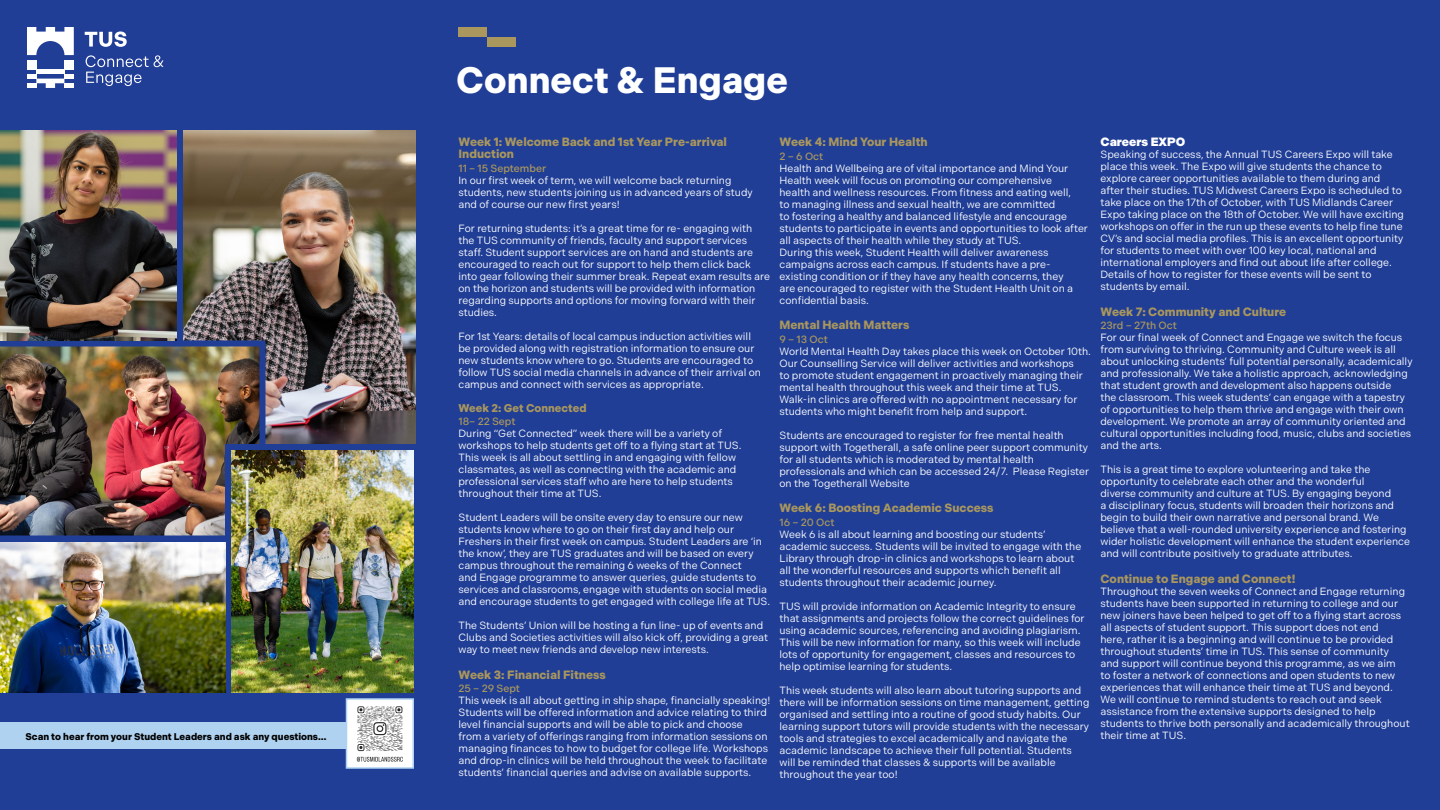
<style>
.page{position:relative;width:1440px;height:810px;background:#203e96}
.page>*{position:absolute;margin:0;border:0;box-sizing:border-box;transform-origin:0 0}
.t1{font:700 36.75px "Indivisible";color:#fff}
.t2{font:700 12px/12px "Indivisible";color:#aa975d}
.t3{font:900 12px "Indivisible";color:#fff}
.t4{font:700 11.25px "Indivisible";color:#aa975d}
.t5{font:10.5px/12px "Indivisible";color:#fff}
.t6{font:500 10.5px "Indivisible";color:#aa975d}
.t7{font:700 9.75px "Indivisible";color:#000}
</style>
<div class="page">
<div style="left:458px;top:27px;width:29px;height:10px;background:#aa975d"></div>
<div style="left:487px;top:37px;width:29px;height:10px;background:#aa975d"></div>
<svg style="left:27px;top:27px;width:47px;height:28px"></svg>
<div style="left:64px;top:83px;width:10px;height:5px;background:#fff"></div>
<div style="left:27px;top:83px;width:9px;height:5px;background:#fff"></div>
<div style="left:27px;top:74px;width:9px;height:5px;background:#fff"></div>
<div style="left:64px;top:74px;width:10px;height:5px;background:#fff"></div>
<div style="left:36px;top:69px;width:28px;height:5px;background:#fff"></div>
<svg style="left:36px;top:79px;width:28px;height:9px"></svg>
<div style="left:64px;top:60px;width:10px;height:9px;background:#fff"></div>
<div style="left:27px;top:60px;width:9px;height:9px;background:#fff"></div>
<svg style="left:85px;top:31px;width:42px;height:16px"></svg>
<svg style="left:86px;top:55px;width:78px;height:31px"></svg>
<img style="left:183px;top:130px;width:232px;height:314px">
<img style="left:0;top:340px;width:266px;height:196px">
<img style="left:232px;top:451px;width:181px;height:241px">
<div style="left:225px;top:444px;width:195px;height:255px;border:6px solid #203e96"></div>
<img style="left:0;top:542px;width:225px;height:151px">
<img style="left:0;top:130px;width:177px;height:210px">
<div style="left:0;top:722px;width:413px;height:26px;background:#afd2f0"></div>
<img style="left:349px;top:701px;width:62px;height:65px">
<div style="left:346px;top:698px;width:68px;height:71px;border:2px solid #afd2f0"></div>
<p class="t7" style="left:26px;top:730px;width:303px">Scan to hear from your Student Leaders and ask any questions…</p>
<h1 class="t1" style="left:456px;top:59px;width:333px">Connect &amp; Engage</h1>
<p class="t2" style="left:458px;top:136px;width:270px">Week 1: Welcome Back and 1st Year Pre-arrival<br>Induction</p>
<p class="t6" style="left:458px;top:162px;width:89px">11 – 15 September</p>
<p class="t5" style="left:458px;top:174px;width:296px">In our first week of term, we will welcome back returning students, new students joining us in advanced years of study and of course our new first years!</p>
<p class="t5" style="left:458px;top:222px;width:313px">For returning students: it’s a great time for re- engaging with the TUS community of friends, faculty and support services staff. Student support services are on hand and students are encouraged to reach out for support to help them click back into gear following their summer break. Repeat exam results are on the horizon and students will be provided with information regarding supports and options for moving forward with their studies.</p>
<p class="t5" style="left:458px;top:330px;width:304px">For 1st Years: details of local campus induction activities will be provided along with registration information to ensure our new students know where to go. Students are encouraged to follow TUS social media channels in advance of their arrival on campus and connect with services as appropriate.</p>
<p class="t4" style="left:458px;top:401px;width:130px">Week 2: Get Connected</p>
<p class="t6" style="left:458px;top:415px;width:59px">18– 22 Sept</p>
<p class="t5" style="left:458px;top:427px;width:284px">During “Get Connected” week there will be a variety of workshops to help students get off to a flying start at TUS.<br>This week is all about settling in and engaging with fellow classmates, as well as connecting with the academic and professional services staff who are here to help students throughout their time at TUS.</p>
<p class="t5" style="left:458px;top:511px;width:313px">Student Leaders will be onsite every day to ensure our new students know where to go on their first day and help our Freshers in their first week on campus. Student Leaders are ‘in the know’, they are TUS graduates and will be based on every campus throughout the remaining 6 weeks of the Connect<br>and Engage programme to answer queries, guide students to services and classrooms, engage with students on social media and encourage students to get engaged with college life at TUS.</p>
<p class="t5" style="left:458px;top:620px;width:311px">The Students’ Union will be hosting a fun line- up of events and<br>Clubs and Societies activities will also kick off, providing a great way to meet new friends and develop new interests.</p>
<p class="t2" style="left:458px;top:668px;width:149px">Week 3: Financial Fitness</p>
<p class="t6" style="left:458px;top:682px;width:63px">25 – 29 Sept</p>
<p class="t5" style="left:458px;top:694px;width:314px">This week is all about getting in ship shape, financially speaking!<br>Students will be offered information and advice relating to third level financial supports and will be able to pick and choose<br>from a variety of offerings ranging from information sessions on managing finances to how to budget for college life. Workshops and drop-in clinics will be held throughout the week to facilitate students’ financial queries and advise on available supports.</p>
<p class="t2" style="left:779px;top:136px;width:150px">Week 4: Mind Your Health</p>
<p class="t6" style="left:779px;top:150px;width:45px">2 – 6 Oct</p>
<p class="t5" style="left:779px;top:162px;width:310px">Health and Wellbeing are of vital importance and Mind Your Health week will focus on promoting our comprehensive<br>health and wellness resources. From fitness and eating well,<br>to managing illness and sexual health, we are committed<br>to fostering a healthy and balanced lifestyle and encourage students to participate in events and opportunities to look after all aspects of their health while they study at TUS.<br>During this week, Student Health will deliver awareness campaigns across each campus. If students have a pre&shy;existing condition or if they have any health concerns, they<br>are encouraged to register with the Student Health Unit on a confidential basis.</p>
<p class="t2" style="left:779px;top:319px;width:131px">Mental Health Matters</p>
<p class="t6" style="left:779px;top:333px;width:50px">9 – 13 Oct</p>
<p class="t5" style="left:779px;top:345px;width:313px">World Mental Health Day takes place this week on October 10th.<br>Our Counselling Service will deliver activities and workshops<br>to promote student engagement in proactively managing their mental health throughout this week and their time at TUS.<br>Walk-in clinics are offered with no appointment necessary for students who might benefit from help and support.</p>
<p class="t5" style="left:779px;top:429px;width:311px">Students are encouraged to register for free mental health support with Togetherall, a safe online peer support community for all students which is moderated by mental health professionals and which can be accessed 24/7. Please Register on the Togetherall Website</p>
<p class="t2" style="left:779px;top:502px;width:216px">Week 6: Boosting Academic Success</p>
<p class="t6" style="left:779px;top:516px;width:57px">16 – 20 Oct</p>
<p class="t5" style="left:779px;top:528px;width:303px">Week 6 is all about learning and boosting our students’ academic success. Students will be invited to engage with the Library through drop-in clinics and workshops to learn about all the wonderful resources and supports which benefit all students throughout their academic journey.</p>
<p class="t5" style="left:779px;top:600px;width:307px">TUS will provide information on Academic Integrity to ensure that assignments and projects follow the correct guidelines for using academic sources, referencing and avoiding plagiarism.<br>This will be new information for many, so this week will include lots of opportunity for engagement, classes and resources to help optimise learning for students.</p>
<p class="t5" style="left:779px;top:684px;width:311px">This week students will also learn about tutoring supports and there will be information sessions on time management, getting organised and settling into a routine of good study habits. Our learning support tutors will provide students with the necessary tools and strategies to excel academically and navigate the academic landscape to achieve their full potential. Students will be reminded that classes &amp; supports will be available throughout the year too!</p>
<p class="t3" style="left:1100px;top:135px;width:86px">Careers EXPO</p>
<p class="t5" style="left:1100px;top:148px;width:305px">Speaking of success, the Annual TUS Careers Expo will take place this week. The Expo will give students the chance to explore career opportunities available to them during and after their studies. TUS Midwest Careers Expo is scheduled to take place on the 17th of October, with TUS Midlands Career Expo taking place on the 18th of October. We will have exciting workshops on offer in the run up these events to help fine tune CV’s and social media profiles. This is an excellent opportunity for students to meet with over 100 key local, national and international employers and find out about life after college.<br>Details of how to register for these events will be sent to students by email.</p>
<p class="t2" style="left:1100px;top:305px;width:187px">Week 7: Community and Culture</p>
<p class="t6" style="left:1100px;top:319px;width:78px">23rd – 27th Oct</p>
<p class="t5" style="left:1100px;top:331px;width:313px">For our final week of Connect and Engage we switch the focus from surviving to thriving. Community and Culture week is all about unlocking students’ full potential personally, academically and professionally. We take a holistic approach, acknowledging that student growth and development also happens outside<br>the classroom. This week students’ can engage with a tapestry of opportunities to help them thrive and engage with their own development. We promote an array of community oriented and cultural opportunities including food, music, clubs and societies and the arts.</p>
<p class="t5" style="left:1100px;top:464px;width:311px">This is a great time to explore volunteering and take the opportunity to celebrate each other and the wonderful<br>diverse community and culture at TUS. By engaging beyond<br>a disciplinary focus, students will broaden their horizons and begin to build their own narrative and personal brand. We believe that a well-rounded university experience and fostering wider holistic development will enhance the student experience and will contribute positively to graduate attributes.</p>
<p class="t2" style="left:1100px;top:572px;width:196px">Continue to Engage and Connect!</p>
<p class="t5" style="left:1100px;top:585px;width:311px">Throughout the seven weeks of Connect and Engage returning students have been supported in returning to college and our new joiners have been helped to get off to a flying start across all aspects of student support. This support does not end<br>here, rather it is a beginning and will continue to be provided throughout students’ time in TUS. This sense of community and support will continue beyond this programme, as we aim<br>to foster a network of connections and open students to new experiences that will enhance their time at TUS and beyond.<br>We will continue to remind students to reach out and seek assistance from the extensive supports designed to help students to thrive both personally and academically throughout their time at TUS.</p>
</div>
